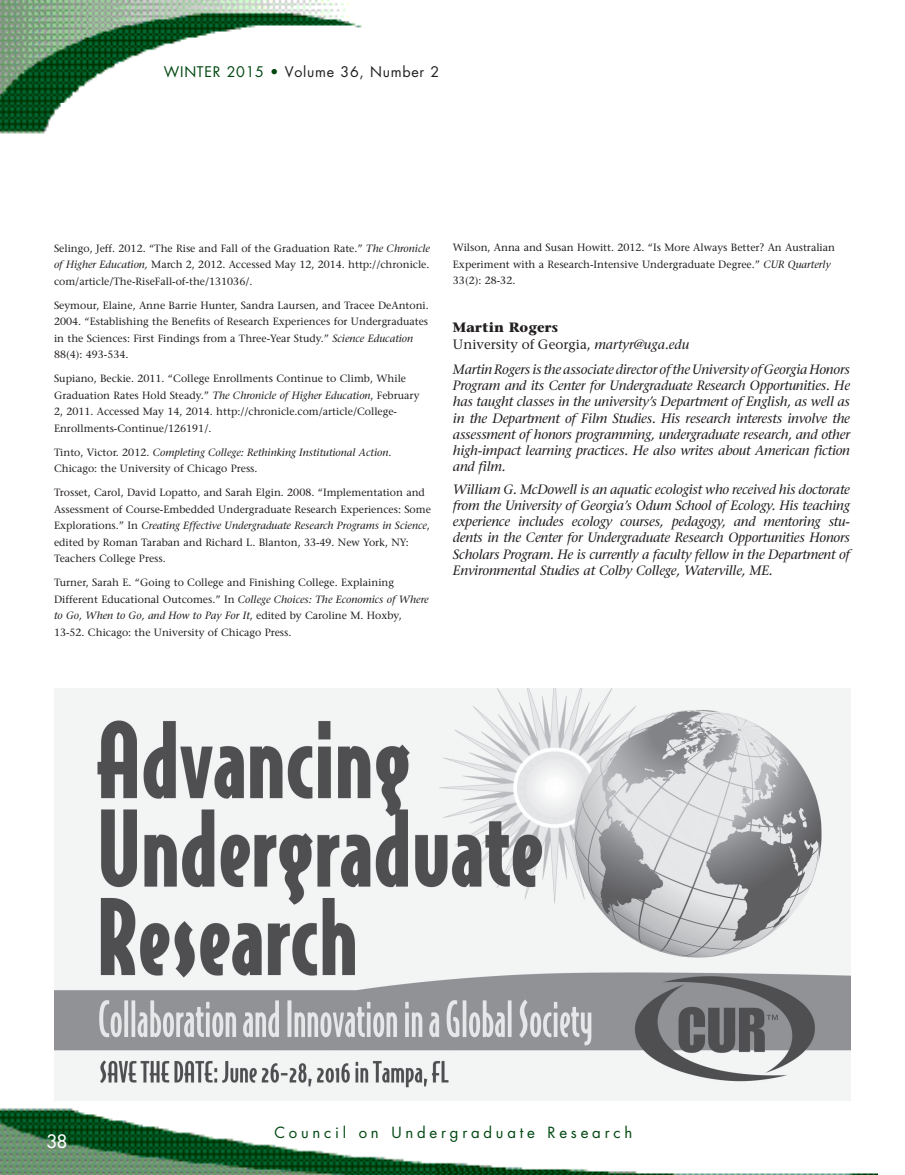
<style>
.page{position:relative;width:905px;height:1175px;background:#fff}
.page>*{position:absolute;margin:0;border:0;box-sizing:border-box;transform-origin:0 0}
.t1{font:500 18px "Futura Std";color:#fff}
.t2{font:15px "Futura Std";letter-spacing:.25em;color:#004710}
.t3{font:14.25px "Futura Std";letter-spacing:.05em;color:#231f20}
.BIOtext{font:italic 13.5px/16.2px "Stone Serif";letter-spacing:-.015em;color:#231f20;text-align:justify}
.BODYtext{font:13.5px "Stone Serif";color:#231f20}
.Body_References{font:700 13.5px "Stone Serif";color:#231f20}
.Body_References-2{font:10.5px/16.5px "Stone Serif";color:#231f20}
.s1{color:#004710}
.s2{font-style:italic}
</style>
<div class="page">
<img style="left:0;top:0;width:878px;height:1174px">
<img style="left:54px;top:688px;width:796px;height:412px">
<h3 class="t3" style="left:164px;top:62px;width:277px"><span class="s1">WINTER 2015 •</span> Volume 36, Number 2</h3>
<p class="Body_References-2" style="left:54px;top:240px;width:377px;text-align:justify">Selingo, Jeff. 2012. “The Rise and Fall of the Graduation Rate.” <span class="s2">The Chronicle of Higher Education,</span> March 2, 2012. Accessed May 12, 2014. http://chronicle. com/article/The-RiseFall-of-the/131036/.</p>
<p class="Body_References-2" style="left:54px;top:297px;width:376px">Seymour, Elaine, Anne Barrie Hunter, Sandra Laursen, and Tracee DeAntoni.<br>2004. “Establishing the Benefits of Research Experiences for Undergraduates in the Sciences: First Findings from a Three-Year Study.” <span class="s2">Science Education </span>88(4): 493-534.</p>
<p class="Body_References-2" style="left:54px;top:370px;width:367px">Supiano, Beckie. 2011. “College Enrollments Continue to Climb, While Graduation Rates Hold Steady.” <span class="s2">The Chronicle of Higher Education</span>, February 2, 2011. Accessed May 14, 2014. http://chronicle.com/article/College-Enrollments-Continue/126191/.</p>
<p class="Body_References-2" style="left:54px;top:444px;width:339px">Tinto, Victor. 2012. <span class="s2">Completing College: Rethinking Institutional Action</span>.<br>Chicago: the University of Chicago Press.</p>
<p class="Body_References-2" style="left:54px;top:484px;width:378px">Trosset, Carol, David Lopatto, and Sarah Elgin. 2008. “Implementation and Assessment of Course-Embedded Undergraduate Research Experiences: Some Explorations.” In <span class="s2">Creating Effective Undergraduate Research Programs in Science</span>, edited by Roman Taraban and Richard L. Blanton, 33-49. New York, NY:<br>Teachers College Press.</p>
<p class="Body_References-2" style="left:54px;top:574px;width:376px">Turner, Sarah E. “Going to College and Finishing College. Explaining Different Educational Outcomes.” In <span class="s2">College Choices: The Economics of Where to Go, When to Go, and How to Pay For It</span>, edited by Caroline M. Hoxby, 13-52. Chicago: the University of Chicago Press.</p>
<p class="Body_References-2" style="left:453px;top:239px;width:383px">Wilson, Anna and Susan Howitt. 2012. “Is More Always Better? An Australian<br>Experiment with a Research-Intensive Undergraduate Degree.” <span class="s2">CUR Quarterly<br></span>33(2): 28-32.</p>
<p class="Body_References" style="left:453px;top:319px;width:107px">Martin Rogers</p>
<p class="BODYtext" style="left:453px;top:336px;width:238px">University of Georgia, <span class="s2">martyr@uga.edu</span></p>
<p class="BIOtext" style="left:453px;top:361px;width:398px">Martin Rogers is the associate director of the University of Georgia Honors Program and its Center for Undergraduate Research Opportunities. He has taught classes in the university’s Department of English, as well as in the Department of Film Studies. His research interests involve the assessment of honors programming, undergraduate research, and other high-impact learning practices. He also writes about American fiction and film.</p>
<p class="BIOtext" style="left:453px;top:481px;width:398px">William G. McDowell is an aquatic ecologist who received his doctorate from the University of Georgia’s Odum School of Ecology. His teaching experience includes ecology courses, pedagogy, and mentoring stu&shy;dents in the Center for Undergraduate Research Opportunities Honors Scholars Program. He is currently a faculty fellow in the Department of Environmental Studies at Colby College, Waterville, ME.</p>
<h1 class="t1" style="left:46px;top:1130px;width:22px">38</h1>
<h2 class="t2" style="left:274px;top:1122px;width:359px">Council on Undergraduate Research</h2>
</div>
